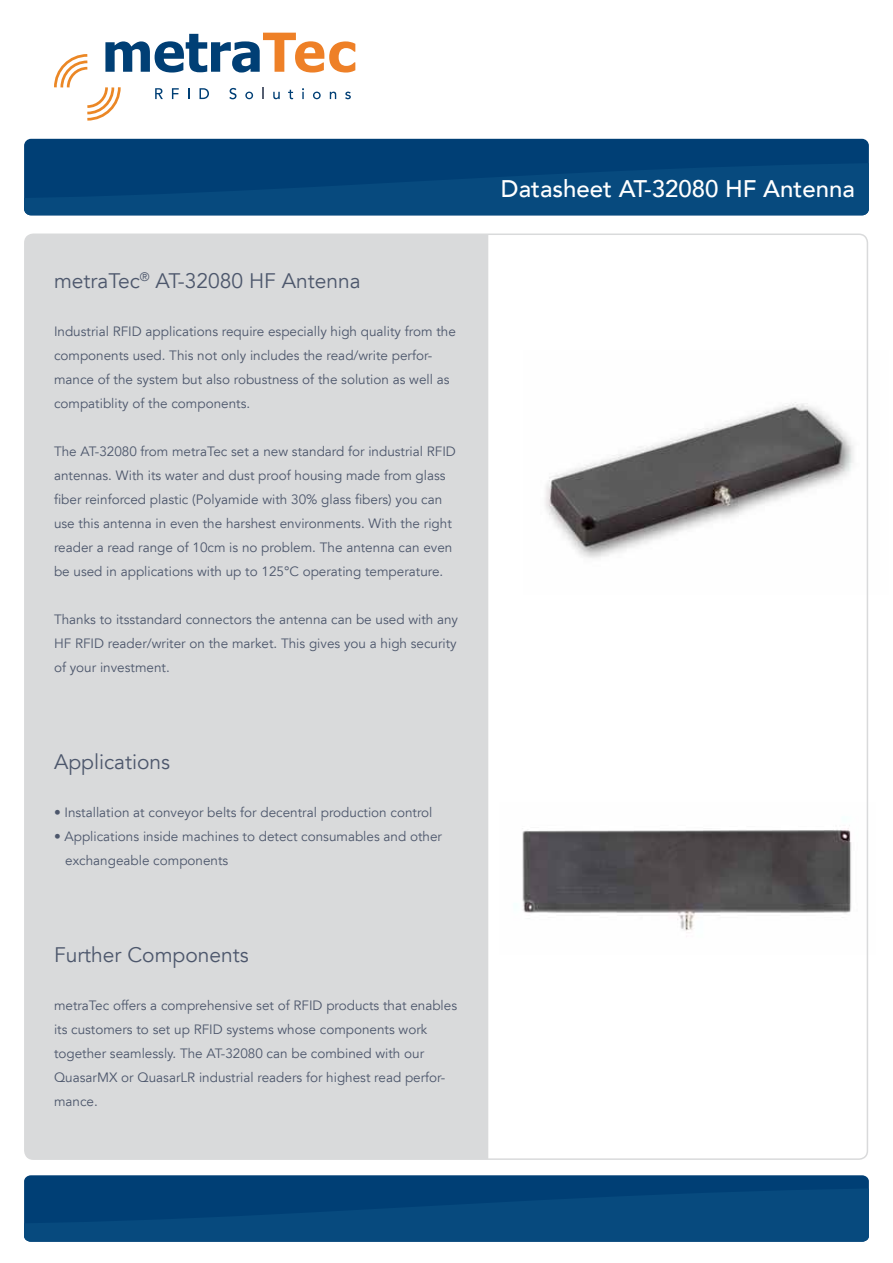
<style>
.page{position:relative;width:893px;height:1263px;background:#fff}
.page>*{position:absolute;margin:0;border:0;box-sizing:border-box;transform-origin:0 0}
.t1{font:500 24px "Avenir LT";color:#fff}
.t2{font:21px "Avenir LT";color:#4d576c}
.t3{font:13.5px/24px "Avenir LT";color:#4d576c}
</style>
<div class="page">
<img style="left:522px;top:828px;width:330px;height:103px">
<img style="left:545px;top:402px;width:309px;height:156px">
<div style="left:27px;top:236px;width:461px;height:921px;background:#d9dadb"></div>
<div style="left:24px;top:139px;width:845px;height:76px;background:#003f75;border-radius:7px"></div>
<svg style="left:24px;top:160px;width:845px;height:55px;fill:#074a7e"></svg>
<div style="left:24px;top:1175px;width:845px;height:67px;background:#003f75;border-radius:6px"></div>
<svg style="left:24px;top:1186px;width:845px;height:56px;fill:#074a7e"></svg>
<svg style="left:54px;top:33px;width:301px;height:88px"></svg>
<h2 class="t2" style="left:54px;top:268px;width:308px">metraTec<sup>®</sup> AT-32080 HF Antenna</h2>
<p class="t3" style="left:54px;top:319px;width:403px">Industrial RFID applications require especially high quality from the components used. This not only includes the read/write perfor&shy;mance of the system but also robustness of the solution as well as compatiblity of the components.</p>
<p class="t3" style="left:54px;top:439px;width:403px">The AT-32080 from metraTec set a new standard for industrial RFID antennas. With its water and dust proof housing made from glass fiber reinforced plastic (Polyamide with 30% glass fibers) you can use this antenna in even the harshest environments. With the right reader a read range of 10cm is no problem. The antenna can even be used in applications with up to 125°C operating temperature.</p>
<p class="t3" style="left:54px;top:607px;width:406px;text-align:justify">Thanks to itsstandard connectors the antenna can be used with any HF RFID reader/writer on the market. This gives you a high security of your investment.</p>
<h2 class="t2" style="left:54px;top:749px;width:118px">Applications</h2>
<p class="t3" style="left:54px;top:800px;width:380px">• Installation at conveyor belts for decentral production control</p>
<p class="t3" style="left:65px;top:824px;width:378px;text-indent:-11px">• Applications inside machines to detect consumables and other exchangeable components</p>
<h2 class="t2" style="left:54px;top:943px;width:196px">Further Components</h2>
<p class="t3" style="left:54px;top:994px;width:405px">metraTec offers a comprehensive set of RFID products that enables its customers to set up RFID systems whose components work together seamlessly. The AT-32080 can be combined with our QuasarMX or QuasarLR industrial readers for highest read perfor&shy;mance.</p>
<h1 class="t1" style="left:501px;top:175px;width:355px">Datasheet AT-32080 HF Antenna</h1>
</div>
